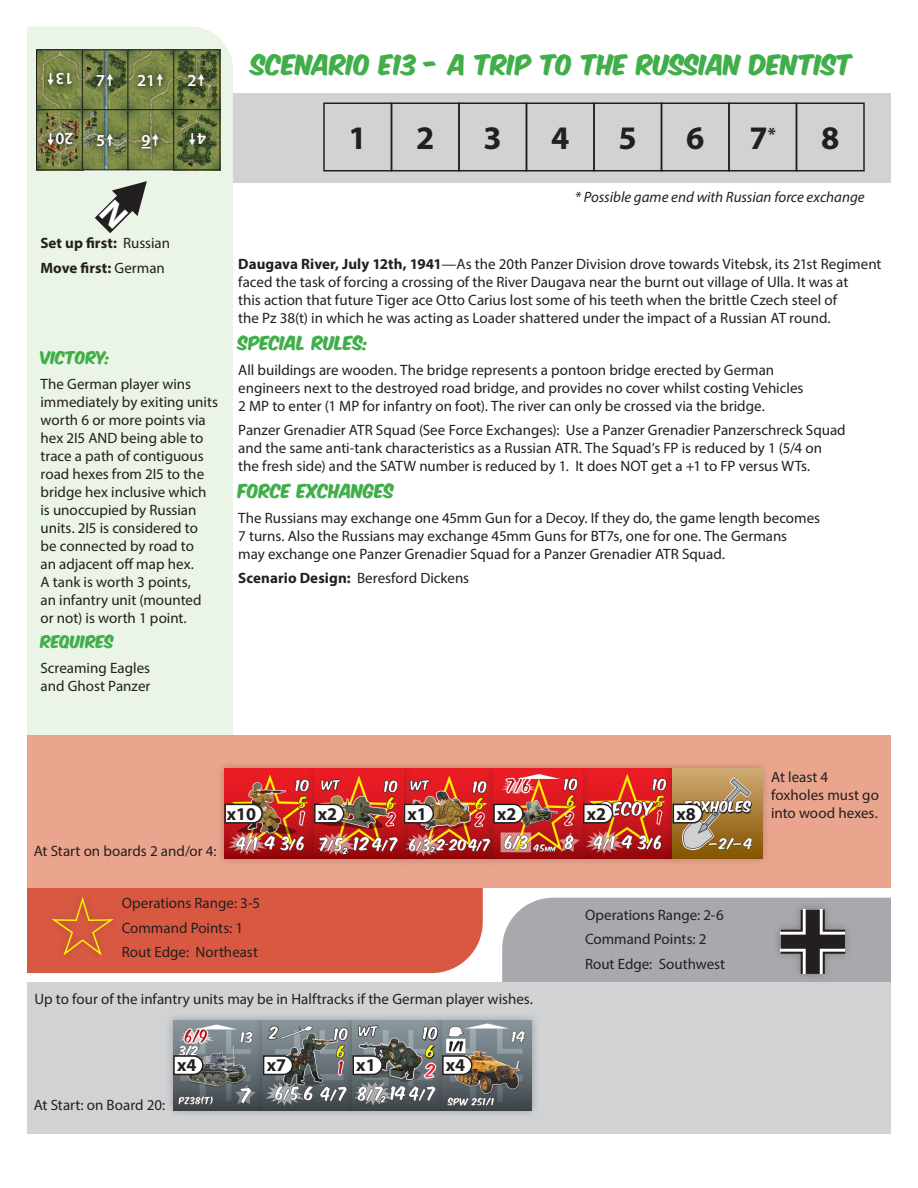
<style>
.page{position:relative;width:918px;height:1188px;background:#fff}
.page>*{position:absolute;margin:0;border:0;box-sizing:border-box;transform-origin:0 0}
.t1{font:700 33px "Myriad Pro";color:#231f20}
.t2{font:24px "Komika Axis";color:#40ae49}
.t3{font:700 18px "Myriad Pro";color:#231f20}
.t4{font:600 16.8px "Myriad Pro";color:#fff}
.t5{font:16.5px "Komika Axis";letter-spacing:.005em;color:#40ae49}
.t6{font:15px/18px "Myriad Pro";color:#231f20}
.t7{font:italic 15px "Myriad Pro";letter-spacing:-.005em;color:#231f20}
.t8{font:700 15px/24.8px "Myriad Pro";letter-spacing:.005em;color:#231f20}
.t9{font:15px "Komika Axis";color:#40ae49}
.s1{font-weight:400}
.s2{font-weight:700}
</style>
<div class="page">
<div style="left:152px;top:93px;width:739px;height:90px;background:#d1d2d4"></div>
<div style="left:27px;top:26px;width:206px;height:709px;background:#eaf4e7"></div>
<div style="left:27px;top:888px;width:456px;height:85px;background:#d95842"></div>
<div style="left:27px;top:735px;width:864px;height:153px;background:#eaa58e"></div>
<div style="left:27px;top:983px;width:864px;height:151px;background:#d1d2d4"></div>
<div style="left:45px;top:890px;width:76px;height:73px;background:#d95842"></div>
<svg style="left:52px;top:897px;width:62px;height:59px"></svg>
<svg style="left:502px;top:898px;width:389px;height:85px;background:#a3a3a7"></svg>
<div style="left:796px;top:102px;width:69px;height:69px;border:2px solid #231f20"></div>
<div style="left:391px;top:102px;width:69px;height:69px;border:2px solid #231f20"></div>
<div style="left:728px;top:102px;width:69px;height:69px;border:2px solid #231f20"></div>
<div style="left:323px;top:102px;width:69px;height:69px;border:2px solid #231f20"></div>
<div style="left:458px;top:102px;width:69px;height:69px;border:2px solid #231f20"></div>
<div style="left:526px;top:102px;width:69px;height:69px;border:2px solid #231f20"></div>
<div style="left:593px;top:102px;width:69px;height:69px;border:2px solid #231f20"></div>
<div style="left:661px;top:102px;width:69px;height:69px;border:2px solid #231f20"></div>
<img style="left:38px;top:51px;width:43px;height:58px">
<div style="left:36px;top:49px;width:47px;height:62px;border:1px solid #231f20"></div>
<svg style="left:38px;top:111px;width:43px;height:57px;background:#767944"></svg>
<div style="left:36px;top:109px;width:47px;height:61px;border:1px solid #231f20"></div>
<img style="left:84px;top:51px;width:43px;height:58px">
<div style="left:82px;top:49px;width:47px;height:62px;border:1px solid #231f20"></div>
<svg style="left:84px;top:111px;width:43px;height:57px;background:#75834d"></svg>
<div style="left:82px;top:109px;width:47px;height:61px;border:1px solid #231f20"></div>
<img style="left:129px;top:51px;width:44px;height:58px">
<div style="left:127px;top:49px;width:48px;height:62px;border:1px solid #231f20"></div>
<svg style="left:129px;top:111px;width:44px;height:57px;background:#7b8847"></svg>
<div style="left:127px;top:109px;width:48px;height:61px;border:1px solid #231f20"></div>
<img style="left:175px;top:51px;width:43px;height:58px">
<div style="left:173px;top:49px;width:47px;height:62px;border:1px solid #231f20"></div>
<svg style="left:175px;top:111px;width:43px;height:57px;background:#65733e"></svg>
<div style="left:173px;top:109px;width:47px;height:61px;border:1px solid #231f20"></div>
<div style="left:43px;top:69px;width:33px;height:21px;background:#231f20;opacity:.75"></div>
<div style="left:43px;top:129px;width:34px;height:21px;background:#231f20;opacity:.75"></div>
<div style="left:93px;top:70px;width:25px;height:21px;background:#231f20;opacity:.75"></div>
<div style="left:93px;top:130px;width:25px;height:21px;background:#231f20;opacity:.75"></div>
<div style="left:133px;top:70px;width:35px;height:21px;background:#231f20;opacity:.75"></div>
<div style="left:137px;top:130px;width:27px;height:23px;background:#231f20;opacity:.75"></div>
<div style="left:184px;top:70px;width:25px;height:21px;background:#231f20;opacity:.75"></div>
<div style="left:184px;top:129px;width:26px;height:21px;background:#231f20;opacity:.75"></div>
<div style="left:216px;top:760px;width:106px;height:107px;background:#231f20;opacity:.3"></div>
<img style="left:224px;top:769px;width:82px;height:89px">
<svg style="left:224px;top:803px;width:40px;height:21px"></svg>
<div style="left:395px;top:760px;width:106px;height:107px;background:#231f20;opacity:.3"></div>
<svg style="left:412px;top:803px;width:23px;height:21px"></svg>
<div style="left:575px;top:760px;width:106px;height:107px;background:#231f20;opacity:.3"></div>
<svg style="left:591px;top:803px;width:23px;height:21px"></svg>
<div style="left:306px;top:760px;width:106px;height:107px;background:#231f20;opacity:.3"></div>
<svg style="left:313px;top:803px;width:32px;height:21px"></svg>
<div style="left:664px;top:760px;width:106px;height:107px;background:#231f20;opacity:.3"></div>
<svg style="left:672px;top:803px;width:32px;height:21px"></svg>
<div style="left:485px;top:760px;width:106px;height:107px;background:#231f20;opacity:.3"></div>
<svg style="left:493px;top:803px;width:31px;height:21px"></svg>
<div style="left:165px;top:1012px;width:106px;height:106px;background:#231f20;opacity:.3"></div>
<img style="left:173px;top:1020px;width:81px;height:90px">
<svg style="left:172px;top:1055px;width:32px;height:21px"></svg>
<div style="left:254px;top:1012px;width:107px;height:107px;background:#231f20;opacity:.3"></div>
<svg style="left:262px;top:1055px;width:32px;height:21px"></svg>
<div style="left:344px;top:1012px;width:107px;height:107px;background:#231f20;opacity:.3"></div>
<svg style="left:352px;top:1055px;width:32px;height:21px"></svg>
<div style="left:434px;top:1012px;width:106px;height:107px;background:#231f20;opacity:.3"></div>
<svg style="left:441px;top:1055px;width:32px;height:21px"></svg>
<svg style="left:47px;top:73px;width:7px;height:13px"></svg>
<svg style="left:47px;top:133px;width:7px;height:13px"></svg>
<svg style="left:107px;top:74px;width:6px;height:12px"></svg>
<svg style="left:107px;top:134px;width:6px;height:12px"></svg>
<svg style="left:157px;top:74px;width:6px;height:12px"></svg>
<svg style="left:142px;top:134px;width:17px;height:14px"></svg>
<svg style="left:198px;top:74px;width:7px;height:12px"></svg>
<svg style="left:189px;top:133px;width:7px;height:13px"></svg>
<svg style="left:95px;top:181px;width:52px;height:52px;background:#8d918a"></svg>
<p class="t4" style="left:74px;top:90px;width:20px;rotate:-180deg">13</p>
<p class="t4" style="left:74px;top:150px;width:20px;rotate:-180deg">20</p>
<p class="t4" style="left:96px;top:70px;width:11px">7</p>
<p class="t4" style="left:96px;top:130px;width:11px">5</p>
<p class="t4" style="left:137px;top:70px;width:20px">21</p>
<p class="t4" style="left:142px;top:130px;width:11px">9</p>
<p class="t4" style="left:187px;top:70px;width:11px">2</p>
<p class="t4" style="left:206px;top:150px;width:11px;rotate:-180deg">4</p>
<p class="t8" style="left:40px;top:230px;width:131px">Set up first: <span class="s1">Russian<br></span>Move first: <span class="s1">German</span></p>
<p class="t9" style="left:40px;top:350px;width:72px">VICTORY:</p>
<p class="t6" style="left:40px;top:375px;width:179px">The German player wins immediately by exiting units worth 6 or more points via hex 2I5 AND being able to trace a path of contiguous road hexes from 2I5 to the bridge hex inclusive which is unoccupied by Russian units. 2I5 is considered to<br>be connected by road to<br>an adjacent off map hex.<br>A tank is worth 3 points,<br>an infantry unit (mounted or not) is worth 1 point.</p>
<p class="t9" style="left:40px;top:634px;width:75px">REQUIRES</p>
<p class="t6" style="left:40px;top:658px;width:111px">Screaming Eagles and Ghost Panzer</p>
<h2 class="t2" style="left:252px;top:53px;width:603px">SCENARIO E13 - A TRIP TO THE RUSSIAN DENTIST</h2>
<h1 class="t1" style="left:349px;top:117px;width:20px">1</h1>
<h1 class="t1" style="left:416px;top:117px;width:20px">2</h1>
<h1 class="t1" style="left:484px;top:117px;width:20px">3</h1>
<h1 class="t1" style="left:551px;top:117px;width:20px">4</h1>
<h1 class="t1" style="left:619px;top:117px;width:20px">5</h1>
<h1 class="t1" style="left:686px;top:117px;width:20px">6</h1>
<h1 class="t1" style="left:750px;top:117px;width:28px">7<sup>*</sup></h1>
<h1 class="t1" style="left:821px;top:117px;width:20px">8</h1>
<p class="t7" style="left:575px;top:187px;width:291px">* Possible game end with Russian force exchange</p>
<p class="t6" style="left:238px;top:255px;width:645px"><span class="s2">Daugava River, July 12th, 1941</span>—As the 20th Panzer Division drove towards Vitebsk, its 21st Regiment faced the task of forcing a crossing of the River Daugava near the burnt out village of Ulla. It was at<br>this action that future Tiger ace Otto Carius lost some of his teeth when the brittle Czech steel of<br>the Pz 38(t) in which he was acting as Loader shattered under the impact of a Russian AT round.</p>
<p class="t5" style="left:238px;top:335px;width:132px">SPECIAL RULES:</p>
<p class="t6" style="left:238px;top:360px;width:567px">All buildings are wooden. The bridge represents a pontoon bridge erected by German engineers next to the destroyed road bridge, and provides no cover whilst costing Vehicles<br>2 MP to enter (1 MP for infantry on foot). The river can only be crossed via the bridge.</p>
<p class="t6" style="left:238px;top:421px;width:609px">Panzer Grenadier ATR Squad (See Force Exchanges): Use a Panzer Grenadier Panzerschreck Squad and the same anti-tank characteristics as a Russian ATR. The Squad’s FP is reduced by 1 (5/4 on the fresh side) and the SATW number is reduced by 1. It does NOT get a +1 to FP versus WTs.</p>
<p class="t5" style="left:238px;top:483px;width:157px">FORCE EXCHANGES</p>
<p class="t6" style="left:238px;top:508px;width:583px">The Russians may exchange one 45mm Gun for a Decoy. If they do, the game length becomes<br>7 turns. Also the Russians may exchange 45mm Guns for BT7s, one for one. The Germans<br>may exchange one Panzer Grenadier Squad for a Panzer Grenadier ATR Squad.</p>
<p class="t6" style="left:238px;top:569px;width:232px"><span class="s2">Scenario Design:</span> Beresford Dickens</p>
<p class="t6" style="left:34px;top:842px;width:184px">At Start on boards 2 and/or 4:</p>
<p class="t3" style="left:227px;top:802px;width:31px">x10</p>
<p class="t3" style="left:318px;top:802px;width:21px">x2</p>
<p class="t3" style="left:408px;top:802px;width:21px">x1</p>
<p class="t3" style="left:497px;top:802px;width:21px">x2</p>
<p class="t3" style="left:587px;top:802px;width:21px">x2</p>
<p class="t3" style="left:676px;top:802px;width:21px">x8</p>
<p class="t6" style="left:771px;top:768px;width:109px">At least 4 foxholes must go into wood hexes.</p>
<p class="t6" style="left:122px;top:890px;width:140px;line-height:24.8px">Operations Range: 3-5<br>Command Points: 1<br>Rout Edge: Northeast</p>
<p class="t6" style="left:585px;top:902px;width:142px;line-height:24.8px">Operations Range: 2-6<br>Command Points: 2<br>Rout Edge: Southwest</p>
<p class="t6" style="left:35px;top:989px;width:500px">Up to four of the infantry units may be in Halftracks if the German player wishes.</p>
<p class="t6" style="left:34px;top:1096px;width:133px">At Start: on Board 20:</p>
<p class="t3" style="left:177px;top:1053px;width:21px">x4</p>
<p class="t3" style="left:267px;top:1053px;width:21px">x7</p>
<p class="t3" style="left:356px;top:1053px;width:21px">x1</p>
<p class="t3" style="left:446px;top:1053px;width:21px">x4</p>
</div>
